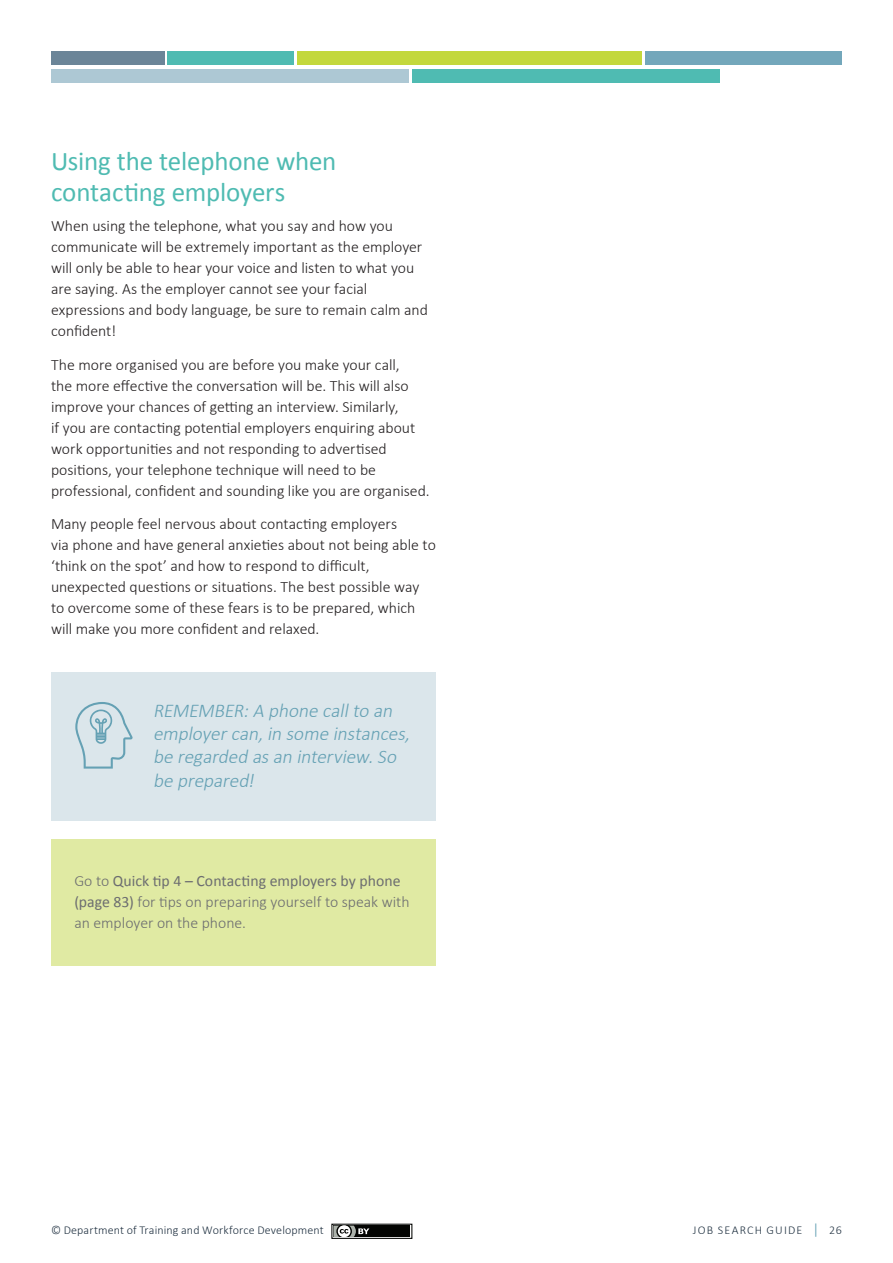
<style>
.page{position:relative;width:893px;height:1263px;background:#fff}
.page>*{position:absolute;margin:0;border:0;box-sizing:border-box;transform-origin:0 0}
.Main_Header{font:27px/31.5px "Calibri";letter-spacing:-.005em;color:#4fbbb2}
.Pull_Text_-_Quotes{font:italic 300 19.5px/23.4px "Calibri";color:#65a1b4}
.Body_Text{font:300 15.75px/21px "Calibri";color:#231f20}
.Body_Text-2{font:300 15.75px/21px "Calibri";color:#6c6d70}
.t1{font:300 12px "Calibri";letter-spacing:.01em;color:#213242}
.t2{font:300 12px "Calibri";letter-spacing:.1em;color:#213242}
.s1{font-weight:400}
.s2{font-weight:400;font-size:15px;color:#65a1b4}
</style>
<div class="page">
<div style="left:51px;top:69px;width:358px;height:14px;background:#adc8d4"></div>
<div style="left:412px;top:69px;width:308px;height:14px;background:#4fbbb2"></div>
<div style="left:51px;top:51px;width:113px;height:14px;background:#6b8598"></div>
<div style="left:168px;top:51px;width:126px;height:14px;background:#4fbbb2"></div>
<div style="left:298px;top:51px;width:344px;height:14px;background:#c3d83c"></div>
<div style="left:645px;top:51px;width:197px;height:14px;background:#73a7bb"></div>
<div style="left:331px;top:1224px;width:81px;height:15px;border:1px solid #040503"></div>
<div style="left:333px;top:1225px;width:77px;height:12px;background:#040503"></div>
<svg style="left:331px;top:1223px;width:38px;height:16px"></svg>
<div style="left:51px;top:672px;width:385px;height:149px;background:#dbe6eb"></div>
<svg style="left:75px;top:702px;width:58px;height:67px"></svg>
<div style="left:51px;top:839px;width:385px;height:127px;background:#e0eaa3"></div>
<p class="Main_Header" style="left:51px;top:145px;width:287px">Using the telephone when contacting employers</p>
<p class="Body_Text" style="left:51px;top:215px;width:378px">When using the telephone, what you say and how you communicate will be extremely important as the employer will only be able to hear your voice and listen to what you are saying. As the employer cannot see your facial expressions and body language, be sure to remain calm and confident!</p>
<p class="Body_Text" style="left:51px;top:354px;width:380px">The more organised you are before you make your call,<br>the more effective the conversation will be. This will also improve your chances of getting an interview. Similarly,<br>if you are contacting potential employers enquiring about work opportunities and not responding to advertised positions, your telephone technique will need to be professional, confident and sounding like you are organised.</p>
<p class="Body_Text" style="left:51px;top:513px;width:386px">Many people feel nervous about contacting employers<br>via phone and have general anxieties about not being able to ‘think on the spot’ and how to respond to difficult, unexpected questions or situations. The best possible way to overcome some of these fears is to be prepared, which will make you more confident and relaxed.</p>
<p class="Pull_Text_-_Quotes" style="left:153px;top:698px;width:262px">REMEMBER:A phone callto an employercan,in some instances, be regarded as an interview. So be prepared!</p>
<p class="Body_Text-2" style="left:74px;top:870px;width:337px">Go to <span class="s1">Quick tip 4 – Contacting employers by phone (page 83)</span> for tips on preparing yourself to speak with an employer on the phone.</p>
<p class="t1" style="left:51px;top:1222px;width:274px">© Department of Training and Workforce Development</p>
<p class="t2" style="left:693px;top:1222px;width:150px">JOB SEARCH GUIDE <span class="s2">|</span> 26</p>
</div>
